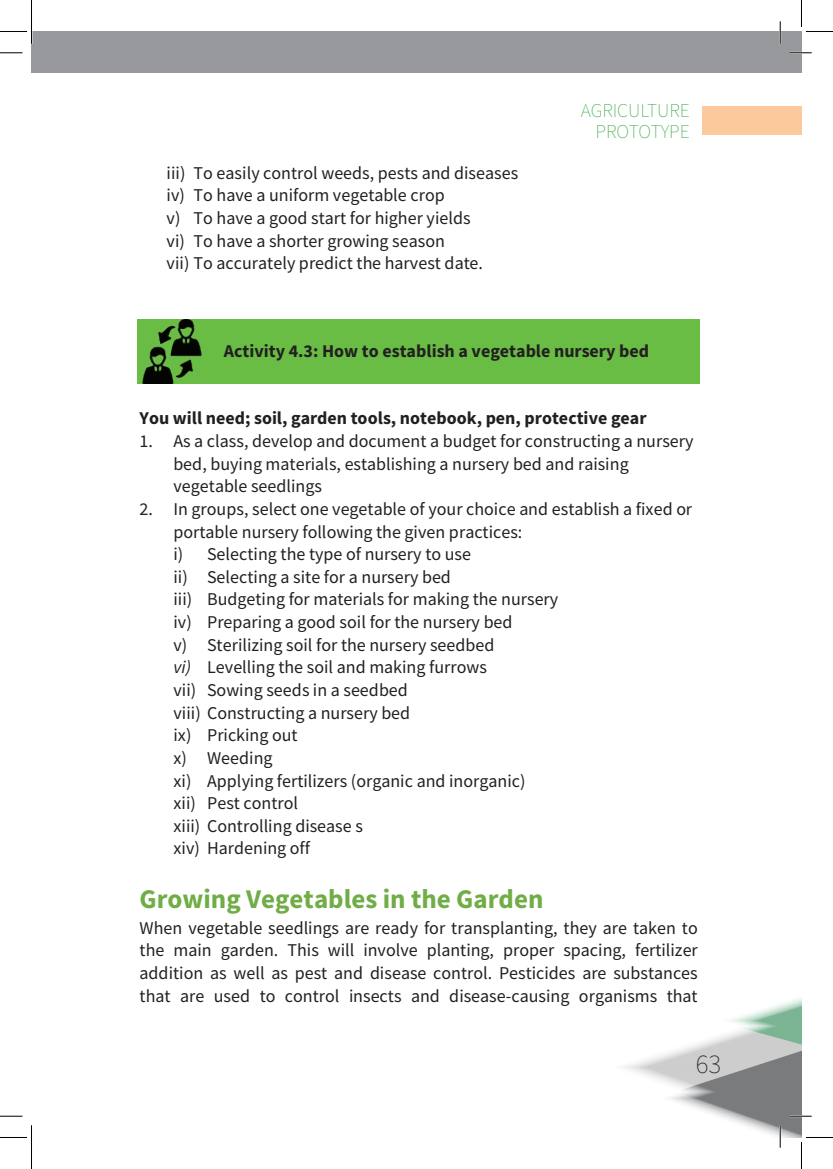
<style>
.page{position:relative;width:833px;height:1169px;background:#fff}
.page>*{position:absolute;margin:0;border:0;box-sizing:border-box;transform-origin:0 0}
.t1{font:700 27px "Source Sans Pro";color:#70ad46}
.t2{font:200 27px "Source Sans Pro";color:#231f20}
.t3{font:200 19.5px/21px "Source Sans Pro";color:#40ae49;text-align:right}
.t4{font:18px/22.6px "Source Sans Pro";color:#231f20}
.t5{font:700 18px "Source Sans Pro";color:#231f20}
.s1{font-style:italic}
</style>
<div class="page">
<div style="left:32px;top:32px;width:769px;height:40px;background:#97999c"></div>
<div style="left:702px;top:107px;width:99px;height:28px;background:#fcc99d"></div>
<div style="left:137px;top:319px;width:562px;height:65px;background:#69bd45"></div>
<img style="left:142px;top:319px;width:60px;height:65px">
<hr style="left:789px;top:52px;width:22px;height:2px;background:#fff">
<hr style="left:779px;top:21px;width:2px;height:23px;background:#fff">
<svg style="left:0;top:53px;width:22px;height:1px"></svg>
<svg style="left:789px;top:53px;width:22px;height:1px"></svg>
<svg style="left:0;top:1115px;width:22px;height:1px"></svg>
<svg style="left:780px;top:21px;width:1px;height:23px"></svg>
<svg style="left:0;top:0;width:32px;height:44px"></svg>
<svg style="left:0;top:1125px;width:32px;height:44px"></svg>
<svg style="left:801px;top:0;width:32px;height:32px"></svg>
<svg style="left:624px;top:998px;width:209px;height:171px"></svg>
<p class="t4" style="left:166px;top:161px;width:353px">iii) To easily control weeds, pests and diseases iv) To have a uniform vegetable crop<br>v) To have a good start for higher yields<br>vi) To have a shorter growing season<br>vii) To accurately predict the harvest date.</p>
<p class="t3" style="left:580px;top:100px;width:111px">AGRICULTURE<br>PROTOTYPE</p>
<p class="t5" style="left:224px;top:339px;width:427px">Activity 4.3: How to establish a vegetable nursery bed</p>
<p class="t5" style="left:140px;top:406px;width:508px">You will need; soil, garden tools, notebook, pen, protective gear</p>
<p class="t4" style="left:173px;top:429px;width:521px;text-indent:-34px">1. As a class, develop and document a budget for constructing a nursery bed, buying materials, establishing a nursery bed and raising vegetable seedlings</p>
<p class="t4" style="left:173px;top:497px;width:520px;text-indent:-34px">2. In groups, select one vegetable of your choice and establish a fixed or portable nursery following the given practices:<br>i) Selecting the type of nursery to use<br>ii) Selecting a site for a nursery bed<br>iii) Budgeting for materials for making the nursery<br>iv) Preparing a good soil for the nursery bed<br>v) Sterilizing soil for the nursery seedbed<br><span class="s1">vi)</span> Levelling the soil and making furrows<br>vii) Sowing seeds in a seedbed<br>viii) Constructing a nursery bed<br>ix) Pricking out<br>x) Weeding<br>xi) Applying fertilizers (organic and inorganic)<br>xii) Pest control<br>xiii) Controlling disease s<br>xiv) Hardening off</p>
<h1 class="t1" style="left:140px;top:881px;width:405px">Growing Vegetables in the Garden</h1>
<p class="t4" style="left:139px;top:916px;width:560px;text-align:justify">When vegetable seedlings are ready for transplanting, they are taken to the main garden. This will involve planting, proper spacing, fertilizer addition as well as pest and disease control. Pesticides are substances that are used to control insects and disease-causing organisms that</p>
<h1 class="t2" style="left:696px;top:1048px;width:27px">63</h1>
</div>
